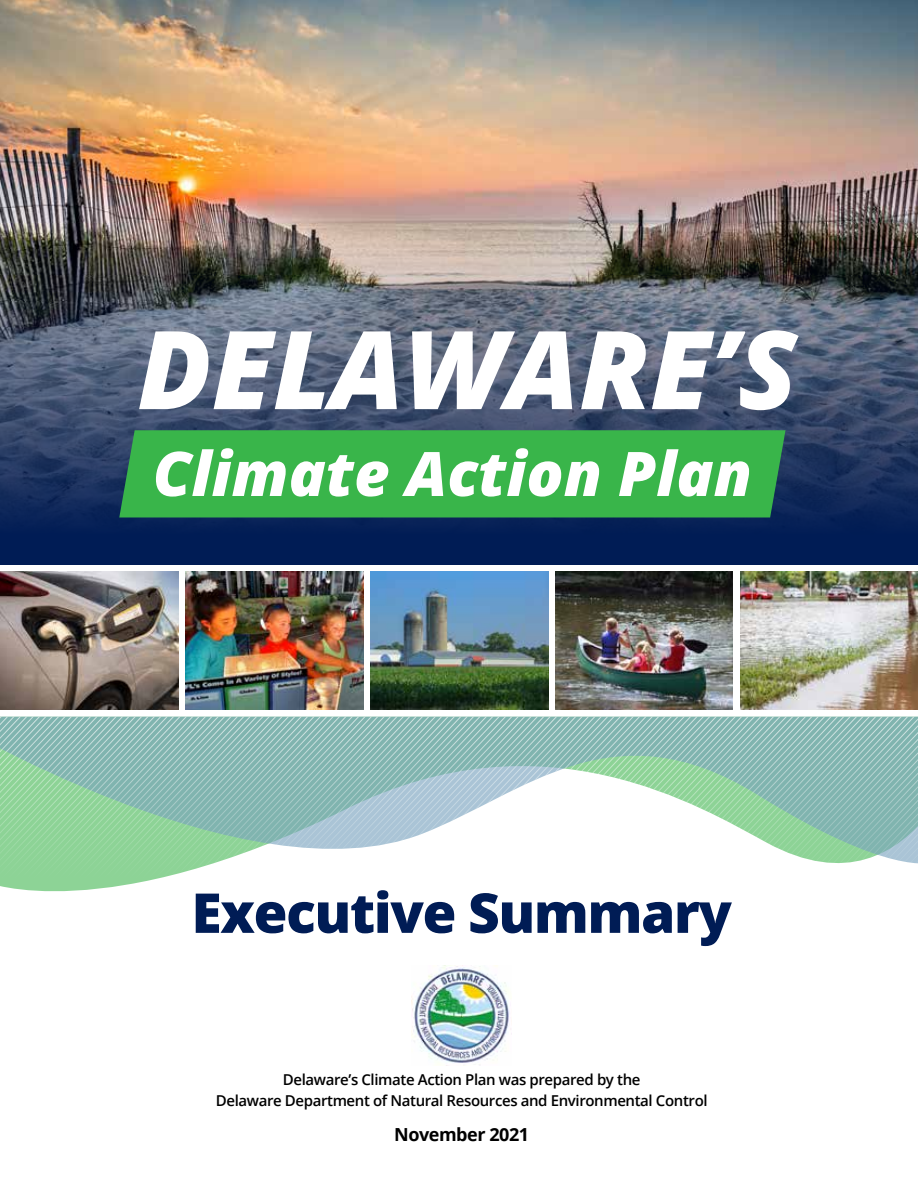
<style>
.page{position:relative;width:918px;height:1188px;background:#fff}
.page>*{position:absolute;margin:0;border:0;box-sizing:border-box;transform-origin:0 0}
.t1{font:800 55.05px "Open Sans";letter-spacing:-.025em;color:#001c55}
.t2{font:700 18px "Open Sans";letter-spacing:-.025em;color:#000}
.t3{font:600 15px/21px "Open Sans";letter-spacing:-.025em;color:#000;text-align:center}
</style>
<div class="page">
<img style="left:0;top:0;width:918px;height:235px">
<img style="left:741px;top:572px;width:177px;height:138px">
<img style="left:186px;top:572px;width:178px;height:138px">
<img style="left:556px;top:572px;width:176px;height:138px">
<img style="left:0;top:572px;width:179px;height:138px">
<img style="left:371px;top:572px;width:177px;height:138px">
<img style="left:412px;top:965px;width:100px;height:100px">
<svg style="left:0;top:879px;width:155px;height:13px;fill:#8dd396"></svg>
<svg style="left:324px;top:717px;width:290px;height:132px"></svg>
<svg style="left:1px;top:717px;width:323px;height:162px;background:#96c9b2"></svg>
<svg style="left:614px;top:717px;width:304px;height:147px"></svg>
<img style="left:0;top:235px;width:918px;height:330px">
<svg style="left:139px;top:331px;width:69px;height:78px"></svg>
<svg style="left:214px;top:331px;width:183px;height:78px"></svg>
<svg style="left:412px;top:331px;width:160px;height:78px"></svg>
<svg style="left:581px;top:331px;width:65px;height:78px"></svg>
<svg style="left:652px;top:330px;width:147px;height:80px"></svg>
<div style="left:119px;top:430px;width:667px;height:87px;background:#39b54a"></div>
<svg style="left:156px;top:448px;width:232px;height:49px"></svg>
<svg style="left:402px;top:452px;width:41px;height:44px"></svg>
<svg style="left:450px;top:448px;width:149px;height:49px"></svg>
<svg style="left:619px;top:449px;width:130px;height:48px"></svg>
<h1 class="t1" style="left:191px;top:871px;width:542px">Executive Summary</h1>
<p class="t3" style="left:216px;top:1069px;width:493px">Delaware’s Climate Action Plan was prepared by the<br>Delaware Department of Natural Resources and Environmental Control</p>
<p class="t2" style="left:394px;top:1122px;width:136px">November 2021</p>
</div>
